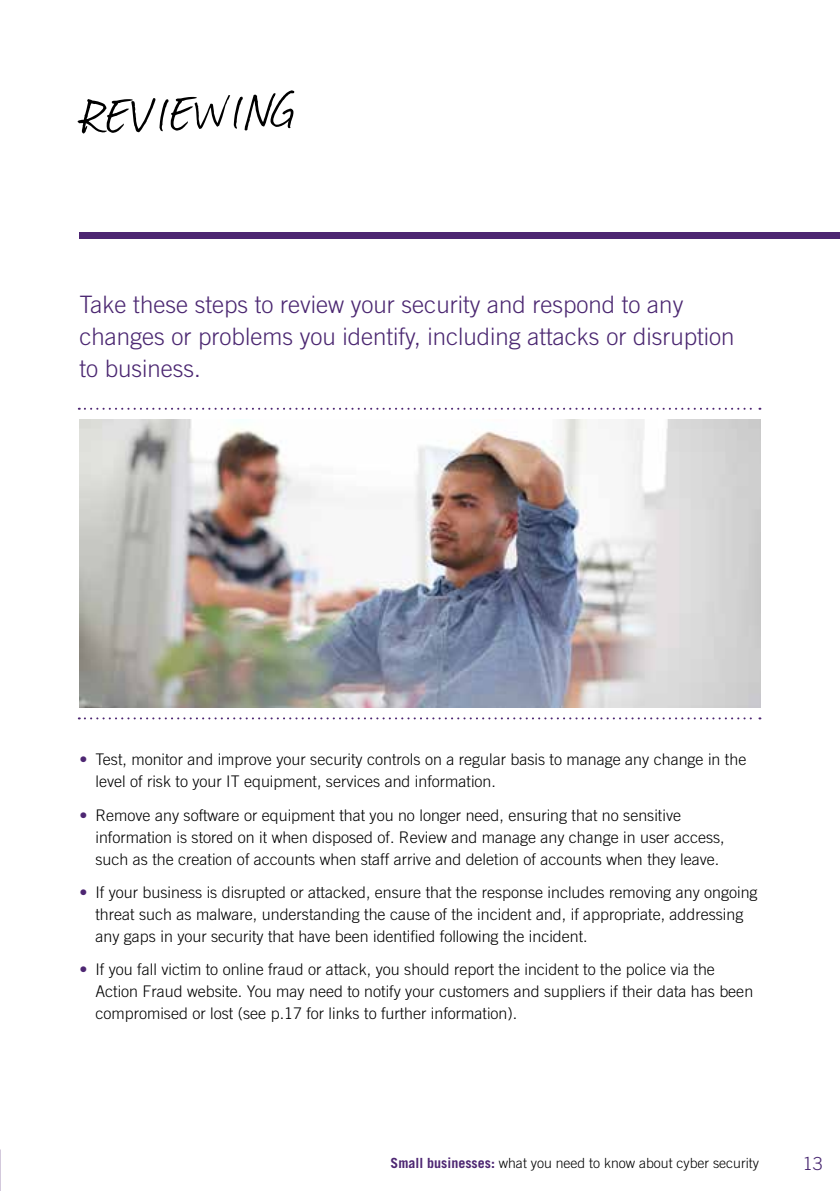
<style>
.page{position:relative;width:840px;height:1191px;background:#fff}
.page>*{position:absolute;margin:0;border:0;box-sizing:border-box;transform-origin:0 0}
.t1{font:57px "Journal";color:#000}
.t2{font:300 24px/32px "Trade Gothic";color:#4b2771}
.t3{font:300 18px "Trade Gothic";color:#482770}
.t4{font:300 16px/22px "Trade Gothic";color:#000}
.t5{font:300 14px "Trade Gothic";color:#000}
.s1{color:#4d2672}
.s2{font-weight:700;color:#4d2672}
</style>
<div class="page">
<div style="left:79px;top:233px;width:760px;height:6px;background:#4d2672"></div>
<img style="left:79px;top:420px;width:681px;height:287px">
<svg style="left:79px;top:408px;width:681px;height:2px"></svg>
<svg style="left:79px;top:717px;width:681px;height:2px"></svg>
<h1 class="t1" style="left:79px;top:78px;width:214px;rotate:-2deg">REVIEWING</h1>
<h2 class="t2" style="left:79px;top:288px;width:656px">Take these steps to review your security and respond to any changes or problems you identify, including attacks or disruption to business.</h2>
<p class="t4" style="left:95px;top:748px;width:652px;text-indent:-16px"><span class="s1">•</span> Test, monitor and improve your security controls on a regular basis to manage any change in the level of risk to your IT equipment, services and information.</p>
<p class="t4" style="left:95px;top:803px;width:630px;text-indent:-16px"><span class="s1">•</span> Remove any software or equipment that you no longer need, ensuring that no sensitive information is stored on it when disposed of. Review and manage any change in user access, such as the creation of accounts when staff arrive and deletion of accounts when they leave.</p>
<p class="t4" style="left:95px;top:881px;width:663px;text-indent:-16px"><span class="s1">•</span> If your business is disrupted or attacked, ensure that the response includes removing any ongoing threat such as malware, understanding the cause of the incident and, if appropriate, addressing any gaps in your security that have been identified following the incident.</p>
<p class="t4" style="left:95px;top:958px;width:659px;text-indent:-16px"><span class="s1">•</span> If you fall victim to online fraud or attack, you should report the incident to the police via the<br>Action Fraud website. You may need to notify your customers and suppliers if their data has been compromised or lost (see p.17 for links to further information).</p>
<p class="t5" style="left:390px;top:1154px;width:369px"><span class="s2">Small businesses:</span> what you need to know about cyber security</p>
<p class="t3" style="left:802px;top:1152px;width:22px">13</p>
</div>
